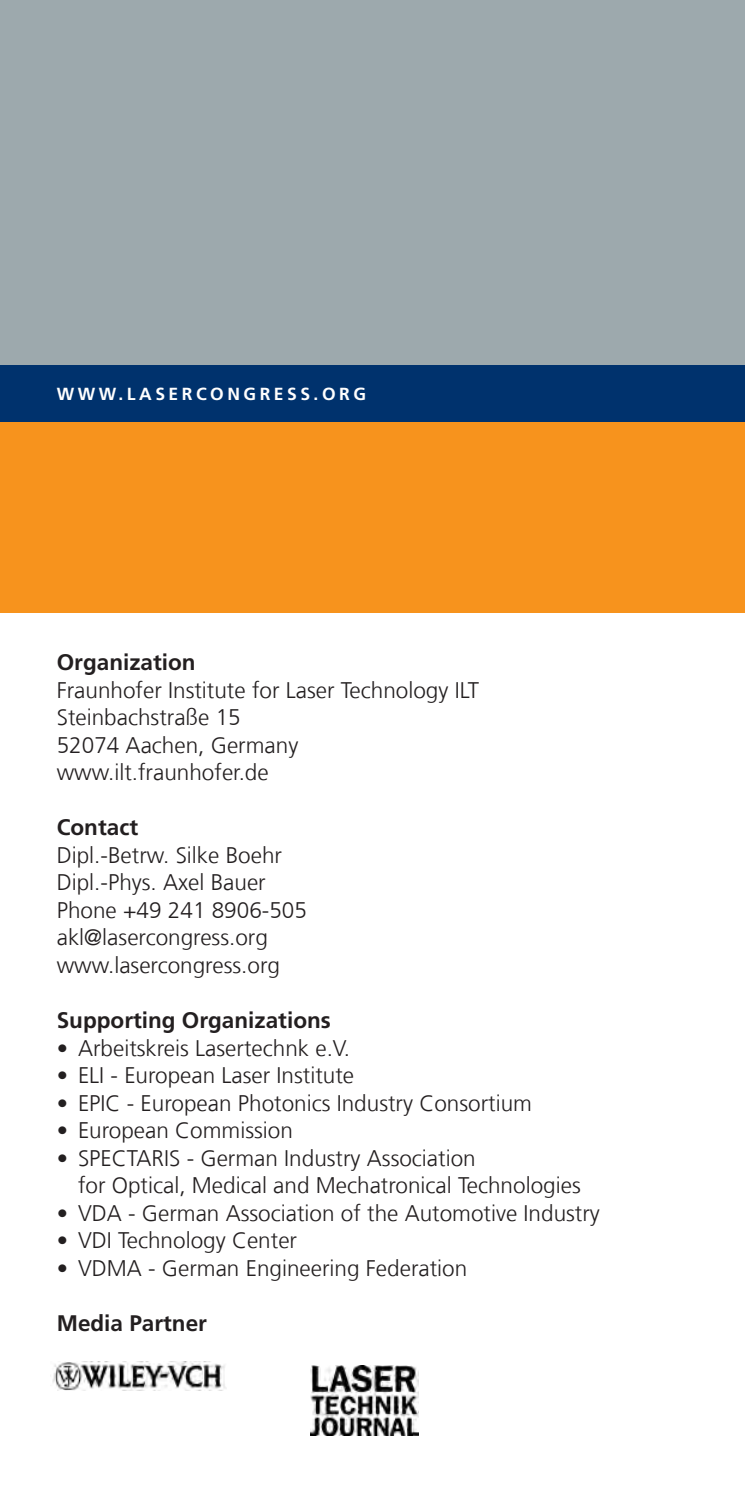
<style>
.page{position:relative;width:745px;height:1489px;background:#fff}
.page>*{position:absolute;margin:0;border:0;box-sizing:border-box;transform-origin:0 0}
.t1{font:300 22.5px/27.5px "Frutiger LT Com";color:#231f20}
.t2{font:700 22.5px "Frutiger LT Com";color:#231f20}
.t3{font:700 17.5px "Frutiger LT Com";letter-spacing:.2em;color:#fff}
</style>
<div class="page">
<div style="left:0;top:411px;width:744px;height:202px;background:#f7931d"></div>
<div style="left:0;top:0;width:744px;height:385px;background:#9da9ad"></div>
<img style="left:52px;top:1361px;width:174px;height:29px">
<img style="left:310px;top:1365px;width:108px;height:70px">
<div style="left:0;top:365px;width:744px;height:57px;background:#00326d"></div>
<p class="t3" style="left:57px;top:383px;width:167px">ANKÜNDIGUNG</p>
<p class="t3" style="left:57px;top:383px;width:21px">WWW</p>
<p class="t3" style="left:118px;top:383px;width:22px">.LAS</p>
<p class="t3" style="left:168px;top:383px;width:199px">ERC ONGRESS .ORG</p>
<p class="t2" style="left:57px;top:649px;width:140px">ORGANIZATION</p>
<p class="t1" style="left:57px;top:676px;width:423px">Fraunhofer Institute for Laser Technology ILT<br>Steinbachstraße 15<br>52074 Aachen, Germany www.ilt.fraunhofer.de</p>
<p class="t2" style="left:57px;top:814px;width:83px">CONTACT</p>
<p class="t1" style="left:57px;top:841px;width:251px">Dipl.-Betrw. Silke Boehr<br>Dipl.-Phys. Axel Bauer<br>Phone +49 241 8906-505 akl@lasercongress.org www.lasercongress.org</p>
<p class="t2" style="left:57px;top:1006px;width:275px">SUPPORTING ORGANIZATIONS</p>
<p class="t1" style="left:57px;top:1034px;width:294px">• Arbeitskreis Lasertechnk e.V.</p>
<p class="t1" style="left:57px;top:1061px;width:299px">• ELI - European Laser Institute</p>
<p class="t1" style="left:57px;top:1089px;width:476px">• EPIC - European Photonics Industry Consortium</p>
<p class="t1" style="left:57px;top:1116px;width:237px">• European Commission</p>
<p class="t1" style="left:78px;top:1144px;width:504px;text-indent:-21px">• SPECTARIS - German Industry Association<br>for Optical, Medical and Mechatronical Technologies</p>
<p class="t1" style="left:57px;top:1199px;width:544px">• VDA - German Association of the Automotive Industry</p>
<p class="t1" style="left:57px;top:1226px;width:242px">• VDI Technology Center</p>
<p class="t1" style="left:57px;top:1254px;width:412px">• VDMA - German Engineering Federation</p>
<p class="t2" style="left:57px;top:1309px;width:152px">MEDIA PARTNER</p>
</div>
